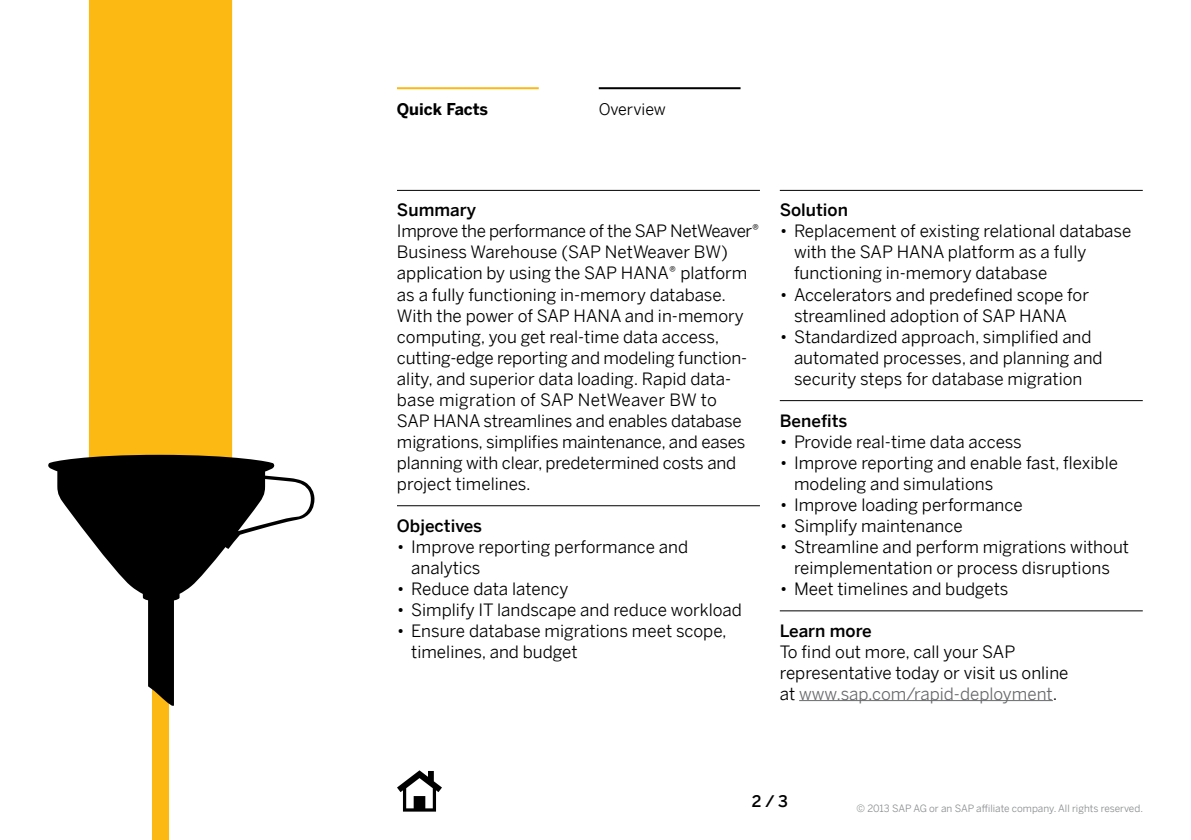
<style>
.page{position:relative;width:1191px;height:840px;background:#fff}
.page>*{position:absolute;margin:0;border:0;box-sizing:border-box;transform-origin:0 0}
.t1{font:17px/21px "Benton Sans";color:#000}
.t2{font:500 17px "Benton Sans";color:#000}
.t3{font:700 16px "Benton Sans";color:#000}
.t4{font:16px "Benton Sans";color:#000}
.t5{font:500 16px "Benton Sans";color:#000}
.t6{font:10px "Benton Sans";color:#8a8c8e}
.s1{font-weight:300}
.s2{color:#696a6d}
</style>
<div class="page">
<hr style="left:397px;top:190px;width:363px;height:1px;background:#000">
<hr style="left:397px;top:505px;width:363px;height:1px;background:#000">
<hr style="left:780px;top:190px;width:362px;height:1px;background:#000">
<hr style="left:780px;top:400px;width:362px;height:1px;background:#000">
<hr style="left:780px;top:610px;width:362px;height:1px;background:#000">
<hr style="left:799px;top:699px;width:254px;height:1px;background:#696a6d">
<hr style="left:397px;top:87px;width:142px;height:2px;background:#fdb913">
<svg style="left:89px;top:0;width:143px;height:839px;fill:#fdb913"></svg>
<svg style="left:48px;top:454px;width:267px;height:254px"></svg>
<hr style="left:599px;top:87px;width:141px;height:2px;background:#000">
<svg style="left:397px;top:770px;width:45px;height:41px"></svg>
<p class="t3" style="left:397px;top:97px;width:93px">Quick Facts</p>
<p class="t4" style="left:599px;top:97px;width:69px">Overview</p>
<p class="t2" style="left:397px;top:198px;width:81px">Summary</p>
<p class="t1" style="left:397px;top:220px;width:364px">Improve the performance of the SAP NetWeaver® Business Warehouse (SAP NetWeaver BW) application by using the SAP HANA® platform as a fully functioning in-memory database.<br>With the power of SAP HANA and in-memory computing, you get real-time data access, cutting-edge reporting and modeling function&shy;ality, and superior data loading. Rapid data&shy;base migration of SAP NetWeaver BW to<br>SAP HANA streamlines and enables database migrations, simplifies maintenance, and eases planning with clear, predetermined costs and project timelines.</p>
<p class="t2" style="left:397px;top:513px;width:87px">Objectives</p>
<p class="t1" style="left:411px;top:534px;width:278px;text-indent:-14px"><span class="s1">•</span> Improve reporting performance and analytics</p>
<p class="t1" style="left:397px;top:576px;width:173px"><span class="s1">•</span> Reduce data latency</p>
<p class="t1" style="left:397px;top:597px;width:346px"><span class="s1">•</span> Simplify IT landscape and reduce workload</p>
<p class="t1" style="left:411px;top:618px;width:317px;text-indent:-14px"><span class="s1">•</span> Ensure database migrations meet scope, timelines, and budget</p>
<p class="t2" style="left:780px;top:198px;width:70px">Solution</p>
<p class="t1" style="left:794px;top:220px;width:339px;text-indent:-14px"><span class="s1">•</span> Replacement of existing relational database with the SAP HANA platform as a fully functioning in-memory database</p>
<p class="t1" style="left:780px;top:283px;width:311px;text-align:center"><span class="s1">•</span> Accelerators and predefined scope for streamlined adoption of SAP HANA</p>
<p class="t1" style="left:794px;top:325px;width:310px;text-indent:-14px"><span class="s1">•</span> Standardized approach, simplified and automated processes, and planning and security steps for database migration</p>
<p class="t2" style="left:780px;top:408px;width:69px">Benefits</p>
<p class="t1" style="left:780px;top:430px;width:243px"><span class="s1">•</span> Provide real-time data access</p>
<p class="t1" style="left:794px;top:451px;width:325px;text-indent:-14px"><span class="s1">•</span> Improve reporting and enable fast, flexible modeling and simulations</p>
<p class="t1" style="left:780px;top:493px;width:244px"><span class="s1">•</span> Improve loading performance</p>
<p class="t1" style="left:780px;top:514px;width:184px"><span class="s1">•</span> Simplify maintenance</p>
<p class="t1" style="left:780px;top:535px;width:351px;text-align:center"><span class="s1">•</span> Streamline and perform migrations without reimplementation or process disruptions</p>
<p class="t1" style="left:780px;top:577px;width:230px"><span class="s1">•</span> Meet timelines and budgets</p>
<p class="t2" style="left:780px;top:618px;width:93px">Learn more</p>
<p class="t1" style="left:780px;top:640px;width:290px">To find out more, call your SAP representative today or visit us online at <span class="s2">www.sap.com/rapid-deployment</span>.</p>
<p class="t5" style="left:751px;top:788px;width:38px">2/3</p>
<p class="t6" style="left:856px;top:800px;width:288px">© 2013 SAP AG or an SAP affiliate company. All rights reserved.</p>
</div>
